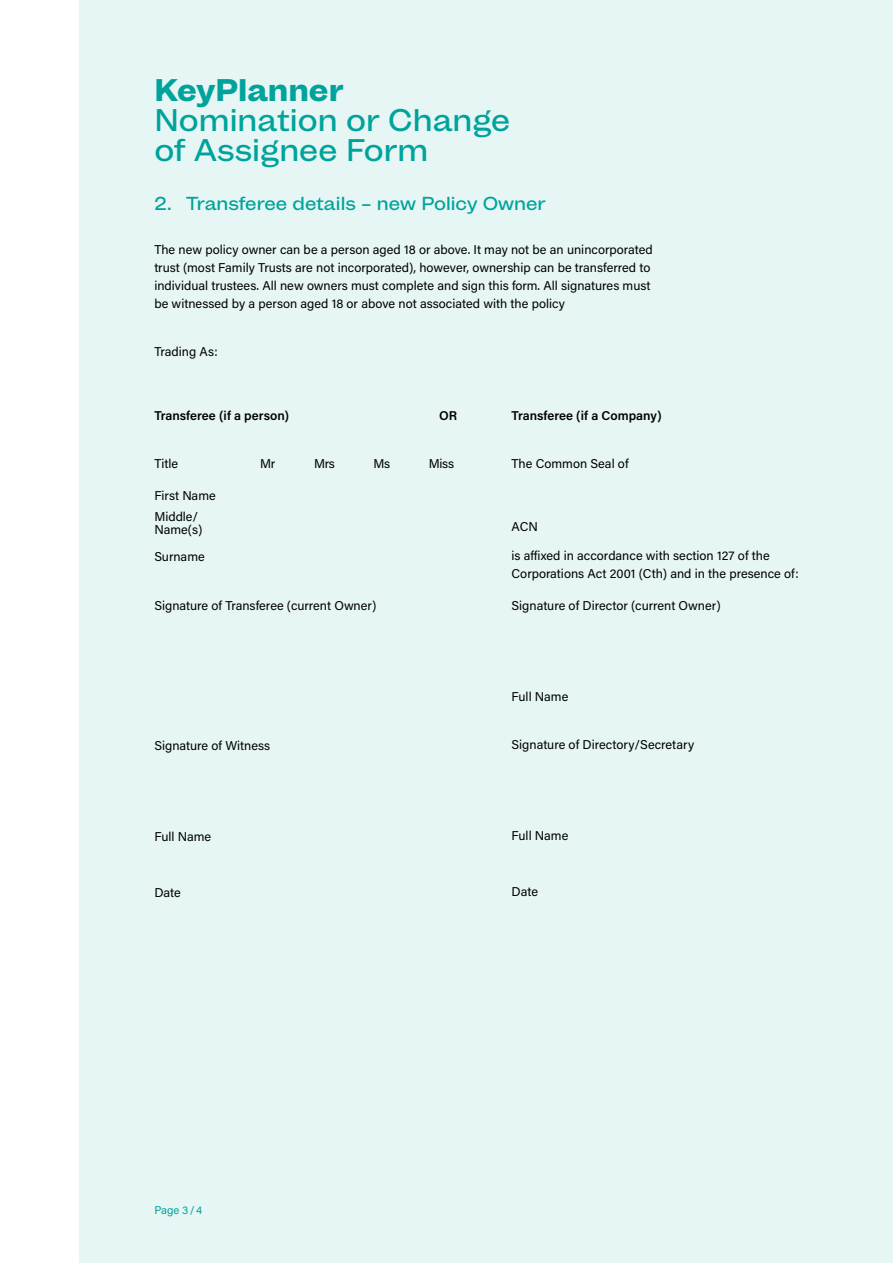
<style>
.page{position:relative;width:893px;height:1263px;background:#fff}
.page>*{position:absolute;margin:0;border:0;box-sizing:border-box;transform-origin:0 0}
.t1{font:500 30px/30px "Mint Grotesk V1.1";color:#00a39b}
.t2{font:800 30px "Mint Grotesk V1.1";color:#00a39b}
.t3{font:500 18px "Mint Grotesk V1.1";color:#00a39b}
.t4{font:12.75px/17.9px "Acumin Pro";color:#000}
.t5{font:600 12.75px "Acumin Pro";color:#000}
.t6{font:11.25px "Acumin Pro";color:#00a39b}
</style>
<div class="page">
<div style="left:79px;top:0;width:814px;height:1263px;background:#e6f6f5"></div>
<h1 class="t2" style="left:154px;top:71px;width:191px">KeyPlanner</h1>
<h1 class="t1" style="left:154px;top:105px;width:357px">Nomination or Change of Assignee Form</h1>
<h2 class="t3" style="left:154px;top:192px;width:393px">2. Transferee details – new Policy Owner</h2>
<p class="t4" style="left:154px;top:240px;width:500px">The new policy owner can be a person aged 18 or above. It may not be an unincorporated trust (most Family Trusts are not incorporated), however, ownership can be transferred to individual trustees. All new owners must complete and sign this form. All signatures must be witnessed by a person aged 18 or above not associated with the policy</p>
<p class="t4" style="left:154px;top:342px;width:65px">Trading As:</p>
<p class="t5" style="left:154px;top:406px;width:136px">Transferee (if a person)</p>
<p class="t5" style="left:439px;top:406px;width:20px">OR</p>
<p class="t4" style="left:154px;top:454px;width:25px">Title</p>
<p class="t4" style="left:260px;top:454px;width:17px">Mr</p>
<p class="t4" style="left:314px;top:454px;width:22px">Mrs</p>
<p class="t4" style="left:374px;top:454px;width:18px">Ms</p>
<p class="t4" style="left:429px;top:454px;width:27px">Miss</p>
<p class="t4" style="left:154px;top:484px;width:63px;line-height:21.3px">First Name<br>Middle/</p>
<p class="t4" style="left:154px;top:515px;width:52px;line-height:27.5px">Name(s)<br>Surname</p>
<p class="t4" style="left:154px;top:596px;width:224px">Signature of Transferee (current Owner)</p>
<p class="t5" style="left:512px;top:406px;width:152px">Transferee (if a Company)</p>
<p class="t4" style="left:512px;top:454px;width:119px">The Common Seal of</p>
<p class="t4" style="left:512px;top:517px;width:28px">ACN</p>
<p class="t4" style="left:512px;top:546px;width:289px">is affixed in accordance with section 127 of the<br>Corporations Act 2001 (Cth) and in the presence of:</p>
<p class="t4" style="left:512px;top:596px;width:211px">Signature of Director (current Owner)</p>
<p class="t4" style="left:154px;top:736px;width:117px">Signature of Witness</p>
<p class="t4" style="left:512px;top:687px;width:58px">Full Name</p>
<p class="t4" style="left:512px;top:735px;width:184px">Signature of Directory/Secretary</p>
<p class="t4" style="left:154px;top:827px;width:58px">Full Name</p>
<p class="t4" style="left:512px;top:826px;width:58px">Full Name</p>
<p class="t4" style="left:154px;top:883px;width:28px">Date</p>
<p class="t4" style="left:512px;top:882px;width:28px">Date</p>
<p class="t6" style="left:154px;top:1202px;width:49px">Page 3/4</p>
</div>
